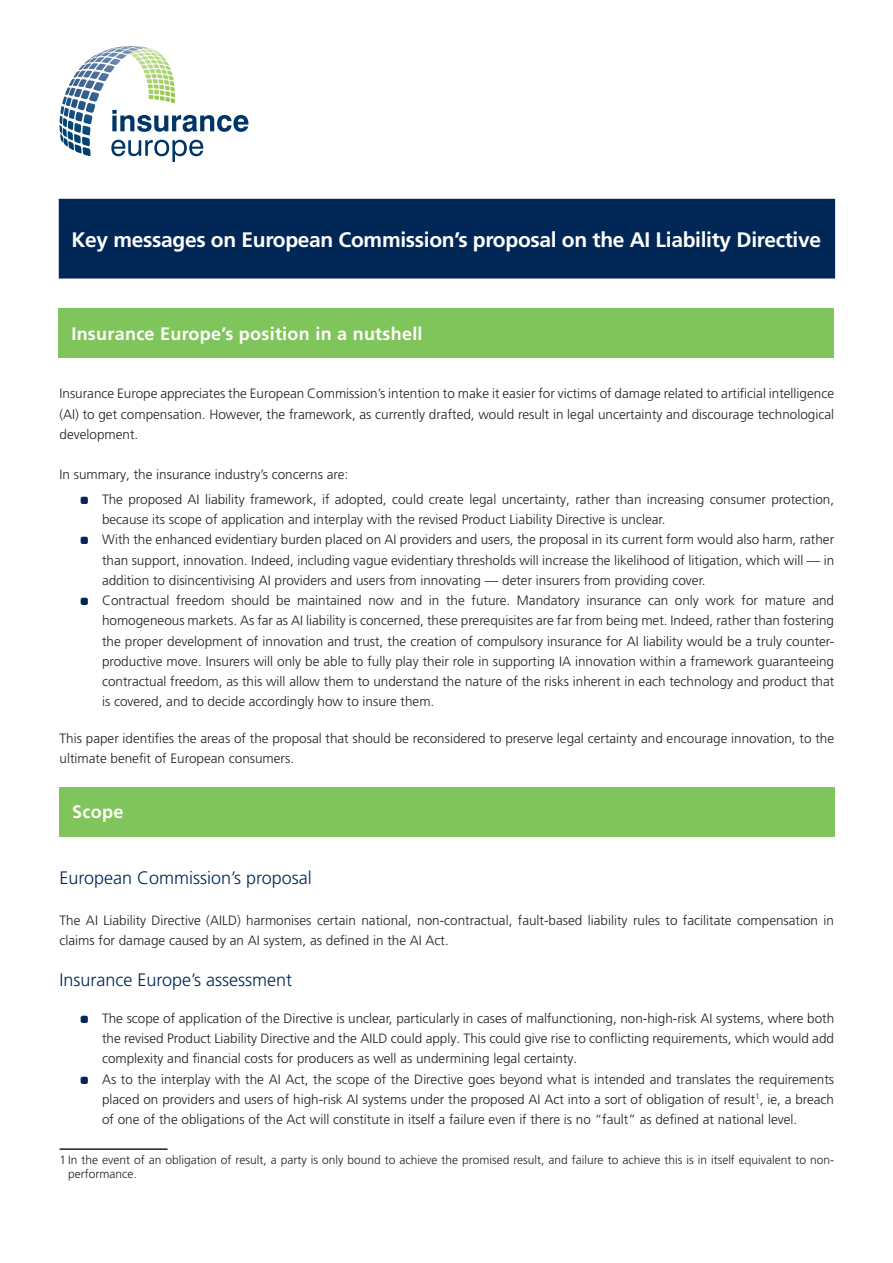
<style>
.page{position:relative;width:893px;height:1263px;background:#fff}
.page>*{position:absolute;margin:0;border:0;box-sizing:border-box;transform-origin:0 0}
.t1{font:700 21px "Frutiger LT Pro";letter-spacing:-.015em;color:#fff}
.t2{font:300 18px "Frutiger LT Pro";color:#002756}
.t3{font:700 18px "Frutiger LT Pro";letter-spacing:.015em;color:#fff}
.t4{font:300 13.5px/20.2px "Frutiger LT Pro";color:#231f20;text-align:justify}
.t5{font:300 12px/14.4px "Frutiger LT Pro";color:#231f20}
.s1{color:#002756}
</style>
<div class="page">
<hr style="left:60px;top:1148px;width:108px;height:2px;background:#231f20">
<svg style="left:60px;top:46px;width:188px;height:116px"></svg>
<div style="left:59px;top:199px;width:776px;height:80px;background:#002756;border:2px solid #002756"></div>
<div style="left:59px;top:308px;width:775px;height:50px;background:#80c55b"></div>
<div style="left:60px;top:787px;width:775px;height:49px;background:#80c55b"></div>
<h1 class="t1" style="left:71px;top:227px;width:751px">Key messages on European Commission’s proposal on the AI Liability Directive</h1>
<h2 class="t3" style="left:71px;top:323px;width:353px">Insurance Europe’s position in a nutshell</h2>
<p class="t4" style="left:60px;top:384px;width:776px">Insurance Europe appreciates the European Commission’s intention to make it easier for victims of damage related to artificial intelligence (AI) to get compensation. However, the framework, as currently drafted, would result in legal uncertainty and discourage technological development.</p>
<p class="t4" style="left:60px;top:465px;width:290px">In summary, the insurance industry’s concerns are:</p>
<p class="t4" style="left:102px;top:489px;width:734px;text-indent:-21px"><span class="s1">•</span> The proposed AI liability framework, if adopted, could create legal uncertainty, rather than increasing consumer protection, because its scope of application and interplay with the revised Product Liability Directive is unclear.</p>
<p class="t4" style="left:102px;top:530px;width:734px;text-indent:-21px"><span class="s1">•</span> With the enhanced evidentiary burden placed on AI providers and users, the proposal in its current form would also harm, rather than support, innovation. Indeed, including vague evidentiary thresholds will increase the likelihood of litigation, which will — in addition to disincentivising AI providers and users from innovating — deter insurers from providing cover.</p>
<p class="t4" style="left:102px;top:590px;width:734px;text-indent:-21px"><span class="s1">•</span> Contractual freedom should be maintained now and in the future. Mandatory insurance can only work for mature and homogeneous markets. As far as AI liability is concerned, these prerequisites are far from being met. Indeed, rather than fostering the proper development of innovation and trust, the creation of compulsory insurance for AI liability would be a truly counter&shy;productive move. Insurers will only be able to fully play their role in supporting IA innovation within a framework guaranteeing contractual freedom, as this will allow them to understand the nature of the risks inherent in each technology and product that is covered, and to decide accordingly how to insure them.</p>
<p class="t4" style="left:60px;top:728px;width:776px">This paper identifies the areas of the proposal that should be reconsidered to preserve legal certainty and encourage innovation, to the ultimate benefit of European consumers.</p>
<h2 class="t3" style="left:72px;top:801px;width:53px">Scope</h2>
<h2 class="t2" style="left:60px;top:868px;width:254px">European Commission’s proposal</h2>
<p class="t4" style="left:60px;top:910px;width:776px">The AI Liability Directive (AILD) harmonises certain national, non-contractual, fault-based liability rules to facilitate compensation in claims for damage caused by an AI system, as defined in the AI Act.</p>
<h2 class="t2" style="left:60px;top:969px;width:234px">Insurance Europe’s assessment</h2>
<p class="t4" style="left:102px;top:1008px;width:734px;text-indent:-21px"><span class="s1">•</span> The scope of application of the Directive is unclear, particularly in cases of malfunctioning, non-high-risk AI systems, where both the revised Product Liability Directive and the AILD could apply. This could give rise to conflicting requirements, which would add complexity and financial costs for producers as well as undermining legal certainty.</p>
<p class="t4" style="left:102px;top:1069px;width:734px;text-indent:-21px"><span class="s1">•</span> As to the interplay with the AI Act, the scope of the Directive goes beyond what is intended and translates the requirements placed on providers and users of high-risk AI systems under the proposed AI Act into a sort of obligation of result<sup>1</sup>, ie, a breach of one of the obligations of the Act will constitute in itself a failure even if there is no “fault” as defined at national level.</p>
<p class="t5" style="left:68px;top:1152px;width:768px;text-indent:-9px">1 In the event of an obligation of result, a party is only bound to achieve the promised result, and failure to achieve this is in itself equivalent to non&shy;performance.</p>
</div>
